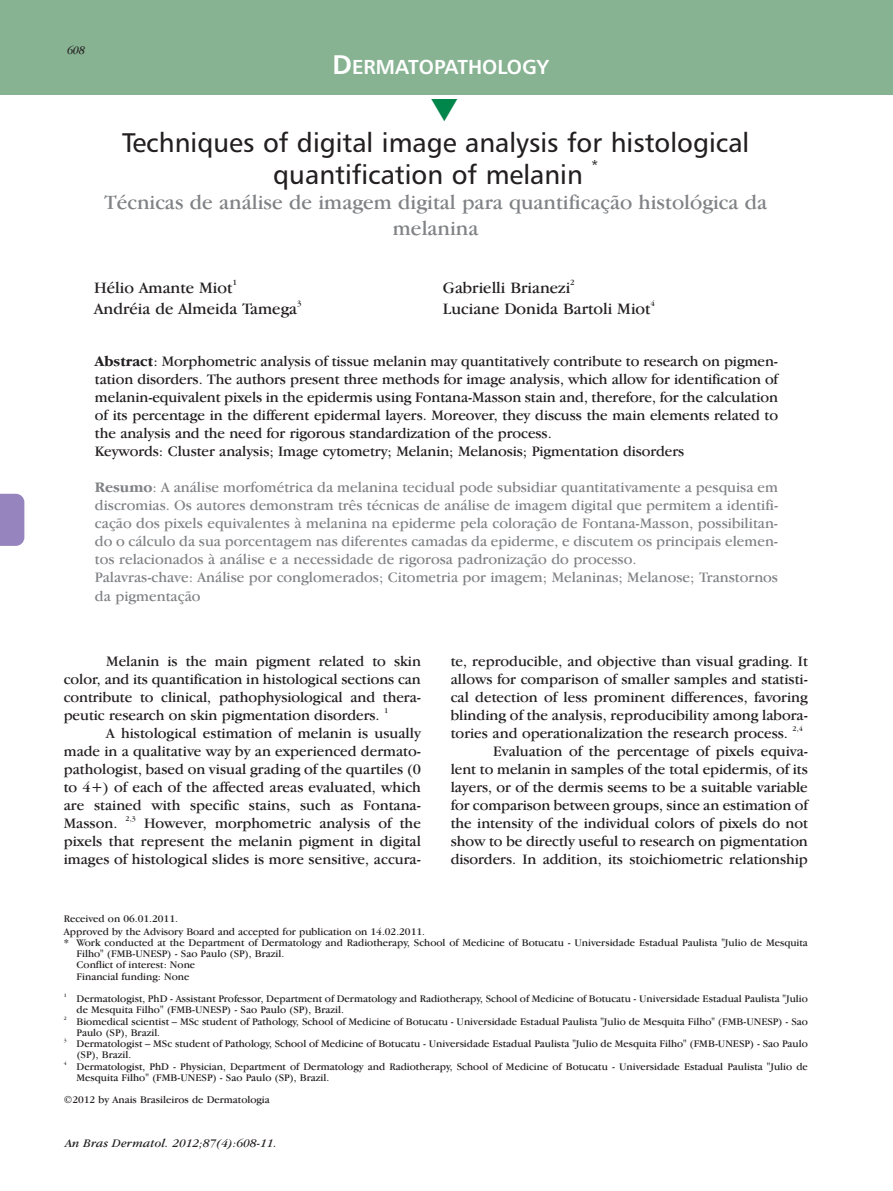
<style>
.page{position:relative;width:893px;height:1191px;background:#fff}
.page>*{position:absolute;margin:0;border:0;box-sizing:border-box;transform-origin:0 0}
.t1{font:27px/31.5px "Humanist 777 BT Roman B";color:#231f20;text-align:center}
.t2{font:21px/25.5px "Garamond IT Cby BT";color:#808285;text-align:center}
.t3{font:20.25px "Humanist 777 BT Bold B";color:#fff}
.t4{font:16.5px "Garamond IT Cby BT";color:#231f20}
.t5{font:15px/18px "Garamond IT Cby BT";letter-spacing:-.005em;color:#231f20;text-align:justify}
.t6{font:15px/18px "Garamond IT Cby BT";color:#808285}
.t7{font:13.5px "Humanist 777 BT Roman B";color:#231f20}
.t8{font:italic 12px "Garamond IT Cby BT";letter-spacing:.015em;color:#231f20}
.t9{font:italic 12px "Garamond IT Cby BT";letter-spacing:.015em;color:#231f20;scale:.9 1}
.t10{font:10.5px/11.2px "Garamond IT Cby BT";color:#231f20}
.t11{font:8.25px "Garamond IT Cby BT";color:#231f20}
.t12{font:7.5px "Garamond IT Cby BT";color:#231f20}
.t13{font:5.25px "Garamond IT Cby BT";color:#231f20}
.s1{font-size:27px}
.s2{font-weight:700}
</style>
<div class="page">
<svg style="left:0;top:494px;width:24px;height:52px"></svg>
<div style="left:0;top:0;width:893px;height:95px;background:#87b392"></div>
<p class="t9" style="left:67px;top:45px;width:21px">608</p>
<h3 class="t3" style="left:333px;top:59px;width:218px"><span class="s1">D</span>ERMATOPATHOLOGY</h3>
<h1 class="t1" style="left:122px;top:129px;width:629px">Techniques of digital image analysis for histological quantification of melanin</h1>
<p class="t7" style="left:591px;top:160px;width:8px">*</p>
<h2 class="t2" style="left:104px;top:191px;width:665px">Técnicas de análise de imagem digital para quantificação histológica da melanina</h2>
<p class="t4" style="left:94px;top:281px;width:140px">Hélio Amante Miot</p>
<p class="t11" style="left:232px;top:279px;width:6px">1</p>
<p class="t4" style="left:443px;top:281px;width:129px">Gabrielli Brianezi</p>
<p class="t11" style="left:570px;top:279px;width:6px">2</p>
<p class="t4" style="left:94px;top:302px;width:204px">Andréia de Almeida Tamega</p>
<p class="t11" style="left:297px;top:300px;width:6px">3</p>
<p class="t4" style="left:443px;top:302px;width:209px">Luciane Donida Bartoli Miot</p>
<p class="t11" style="left:650px;top:300px;width:6px">4</p>
<p class="t5" style="left:95px;top:354px;width:685px;text-align:left"><span class="s2">Abstract</span>: Morphometric analysis of tissue melanin may quantitatively contribute to research on pigmen&shy;tation disorders. The authors present three methods for image analysis, which allow for identification of melanin-equivalent pixels in the epidermis using Fontana-Masson stain and, therefore, for the calculation of its percentage in the different epidermal layers. Moreover, they discuss the main elements related to the analysis and the need for rigorous standardization of the process.<br>Keywords: Cluster analysis; Image cytometry; Melanin; Melanosis; Pigmentation disorders</p>
<p class="t6" style="left:95px;top:480px;width:685px"><span class="s2">Resumo</span>: A análise morfométrica da melanina tecidual pode subsidiar quantitativamente a pesquisa em discromias. Os autores demonstram três técnicas de análise de imagem digital que permitem a identifi&shy;cação dos pixels equivalentes à melanina na epiderme pela coloração de Fontana-Masson, possibilitan&shy;do o cálculo da sua porcentagem nas diferentes camadas da epiderme, e discutem os principais elemen&shy;tos relacionados à análise e a necessidade de rigorosa padronização do processo.<br>Palavras-chave: Análise por conglomerados; Citometria por imagem; Melaninas; Melanose; Transtornos da pigmentação</p>
<p class="t5" style="left:64px;top:653px;width:359px;text-indent:43px">Melanin is the main pigment related to skin color, and its quantification in histological sections can contribute to clinical, pathophysiological and thera&shy;peutic research on skin pigmentation disorders.</p>
<p class="t12" style="left:384px;top:708px;width:6px">1</p>
<p class="t5" style="left:64px;top:725px;width:359px;text-indent:43px">A histological estimation of melanin is usually made in a qualitative way by an experienced dermato&shy;pathologist, based on visual grading of the quartiles (0 to 4+) of each of the affected areas evaluated, which are stained with specific stains, such as Fontana-Masson.</p>
<p class="t12" style="left:126px;top:816px;width:12px">2,3</p>
<p class="t5" style="left:64px;top:815px;width:359px;text-indent:80px">However, morphometric analysis of the pixels that represent the melanin pigment in digital images of histological slides is more sensitive, accura-</p>
<p class="t5" style="left:451px;top:653px;width:359px">te, reproducible, and objective than visual grading. It allows for comparison of smaller samples and statisti&shy;cal detection of less prominent differences, favoring blinding of the analysis, reproducibility among labora&shy;tories and operationalization the research process.</p>
<p class="t12" style="left:793px;top:726px;width:12px">2,4</p>
<p class="t5" style="left:451px;top:743px;width:359px;text-indent:43px">Evaluation of the percentage of pixels equiva&shy;lent to melanin in samples of the total epidermis, of its layers, or of the dermis seems to be a suitable variable for comparison between groups, since an estimation of the intensity of the individual colors of pixels do not show to be directly useful to research on pigmentation disorders. In addition, its stoichiometric relationship</p>
<p class="t10" style="left:64px;top:913px;width:363px;line-height:12.6px">Received on 06.01.2011.<br>Approved by the Advisory Board and accepted for publication on 14.02.2011.</p>
<p class="t10" style="left:77px;top:937px;width:733px;text-indent:-13px">* Work conducted at the Department of Dermatology and Radiotherapy, School of Medicine of Botucatu - Universidade Estadual Paulista "Julio de Mesquita Filho" (FMB-UNESP) - Sao Paulo (SP), Brazil.<br>Conflict of interest: None<br>Financial funding: None</p>
<p class="t13" style="left:64px;top:993px;width:4px">1</p>
<p class="t10" style="left:77px;top:994px;width:733px">Dermatologist, PhD - Assistant Professor, Department of Dermatology and Radiotherapy, School of Medicine of Botucatu - Universidade Estadual Paulista "Julio de Mesquita Filho" (FMB-UNESP) - Sao Paulo (SP), Brazil.</p>
<p class="t13" style="left:64px;top:1016px;width:4px">2</p>
<p class="t10" style="left:77px;top:1016px;width:733px">Biomedical scientist – MSc student of Pathology, School of Medicine of Botucatu - Universidade Estadual Paulista "Julio de Mesquita Filho" (FMB-UNESP) - Sao<br>Paulo (SP), Brazil.</p>
<p class="t13" style="left:64px;top:1038px;width:4px">3</p>
<p class="t10" style="left:77px;top:1039px;width:733px">Dermatologist – MSc student of Pathology, School of Medicine of Botucatu - Universidade Estadual Paulista "Julio de Mesquita Filho" (FMB-UNESP) - Sao Paulo (SP), Brazil.</p>
<p class="t13" style="left:64px;top:1061px;width:4px">4</p>
<p class="t10" style="left:77px;top:1061px;width:733px">Dermatologist, PhD - Physician, Department of Dermatology and Radiotherapy, School of Medicine of Botucatu - Universidade Estadual Paulista "Julio de<br>Mesquita Filho" (FMB-UNESP) - Sao Paulo (SP), Brazil.</p>
<p class="t10" style="left:64px;top:1095px;width:208px">©2012 by Anais Brasileiros de Dermatologia</p>
<p class="t8" style="left:65px;top:1138px;width:213px">An Bras Dermatol. 2012;87(4):608-11.</p>
</div>
